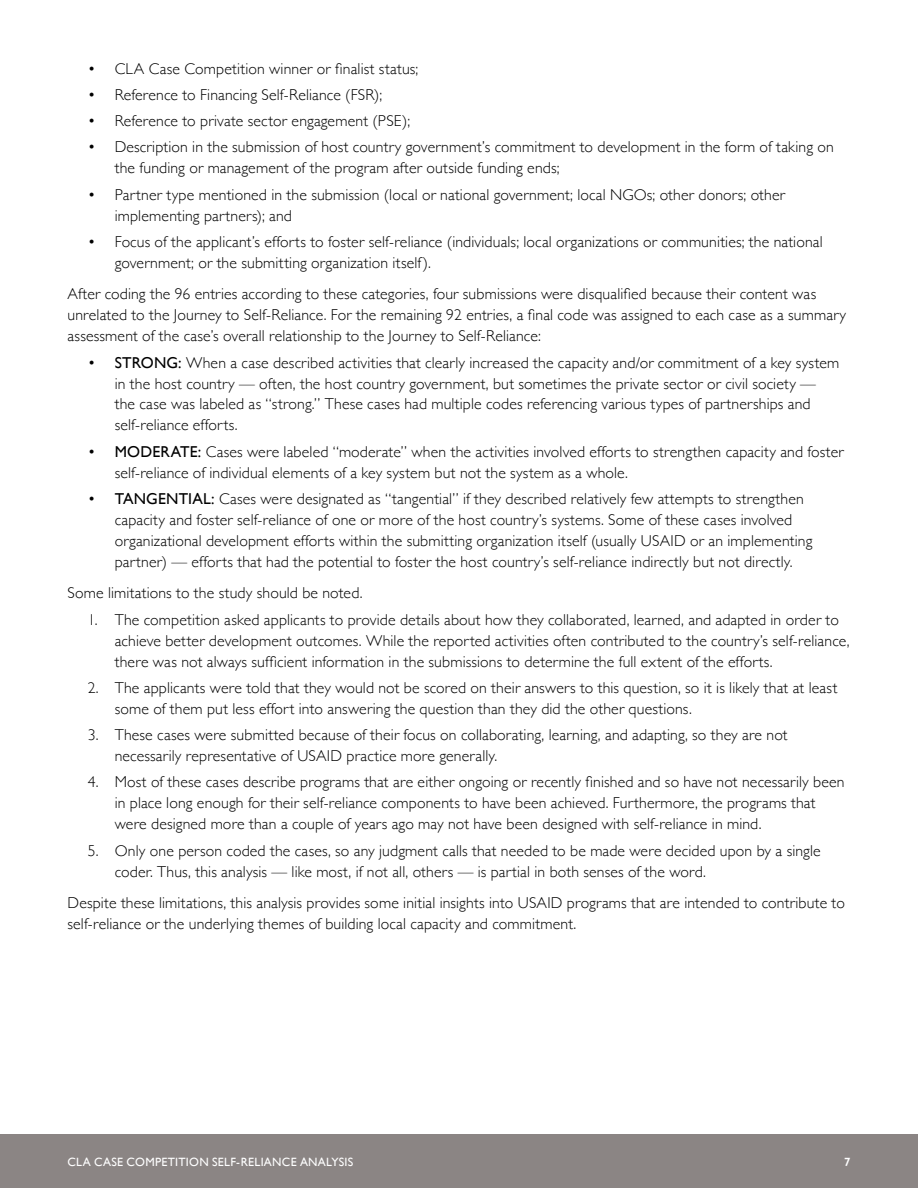
<style>
.page{position:relative;width:918px;height:1188px;background:#fff}
.page>*{position:absolute;margin:0;border:0;box-sizing:border-box;transform-origin:0 0}
.t1{font:300 15.75px/21px "Gill Sans";letter-spacing:.01em;color:#000}
.t2{font:12px "Gill Sans";letter-spacing:.025em;color:#fff}
.t3{font:600 12px "Gill Sans";color:#fff}
.s1{font-weight:400}
</style>
<div class="page">
<div style="left:0;top:1134px;width:918px;height:54px;background:#8b8584"></div>
<p class="t1" style="left:88px;top:57px;width:332px">• CLA Case Competition winner or finalist status;</p>
<p class="t1" style="left:88px;top:83px;width:296px">• Reference to Financing Self-Reliance (FSR);</p>
<p class="t1" style="left:88px;top:110px;width:324px">• Reference to private sector engagement (PSE);</p>
<p class="t1" style="left:115px;top:136px;width:721px;text-indent:-27px">• Description in the submission of host country government’s commitment to development in the form of taking on the funding or management of the program after outside funding ends;</p>
<p class="t1" style="left:115px;top:183px;width:672px;text-indent:-27px">• Partner type mentioned in the submission (local or national government; local NGOs; other donors; other implementing partners); and</p>
<p class="t1" style="left:115px;top:230px;width:709px;text-indent:-27px">• Focus of the applicant’s efforts to foster self-reliance (individuals; local organizations or communities; the national government; or the submitting organization itself).</p>
<p class="t1" style="left:67px;top:283px;width:780px">After coding the 96 entries according to these categories, four submissions were disqualified because their content was unrelated to the Journey to Self-Reliance. For the remaining 92 entries, a final code was assigned to each case as a summary assessment of the case’s overall relationship to the Journey to Self-Reliance:</p>
<p class="t1" style="left:115px;top:351px;width:726px;text-indent:-27px">• <span class="s1">STRONG:</span> When a case described activities that clearly increased the capacity and/or commitment of a key system in the host country — often, the host country government, but sometimes the private sector or civil society — the case was labeled as “strong.” These cases had multiple codes referencing various types of partnerships and self-reliance efforts.</p>
<p class="t1" style="left:115px;top:440px;width:731px;text-indent:-27px">• <span class="s1">MODERATE:</span> Cases were labeled “moderate” when the activities involved efforts to strengthen capacity and foster self-reliance of individual elements of a key system but not the system as a whole.</p>
<p class="t1" style="left:115px;top:488px;width:699px;text-indent:-27px">• <span class="s1">TANGENTIAL:</span> Cases were designated as “tangential” if they described relatively few attempts to strengthen capacity and foster self-reliance of one or more of the host country’s systems. Some of these cases involved organizational development efforts within the submitting organization itself (usually USAID or an implementing partner) — efforts that had the potential to foster the host country’s self-reliance indirectly but not directly.</p>
<p class="t1" style="left:67px;top:582px;width:296px">Some limitations to the study should be noted.</p>
<p class="t1" style="left:115px;top:608px;width:736px;text-indent:-27px">1. The competition asked applicants to provide details about how they collaborated, learned, and adapted in order to achieve better development outcomes. While the reported activities often contributed to the country’s self-reliance, there was not always sufficient information in the submissions to determine the full extent of the efforts.</p>
<p class="t1" style="left:115px;top:677px;width:724px;text-indent:-27px">2. The applicants were told that they would not be scored on their answers to this question, so it is likely that at least some of them put less effort into answering the question than they did the other questions.</p>
<p class="t1" style="left:115px;top:724px;width:674px;text-indent:-27px">3. These cases were submitted because of their focus on collaborating, learning, and adapting, so they are not necessarily representative of USAID practice more generally.</p>
<p class="t1" style="left:115px;top:771px;width:731px;text-indent:-27px">4. Most of these cases describe programs that are either ongoing or recently finished and so have not necessarily been in place long enough for their self-reliance components to have been achieved. Furthermore, the programs that were designed more than a couple of years ago may not have been designed with self-reliance in mind.</p>
<p class="t1" style="left:115px;top:839px;width:708px;text-indent:-27px">5. Only one person coded the cases, so any judgment calls that needed to be made were decided upon by a single coder. Thus, this analysis — like most, if not all, others — is partial in both senses of the word.</p>
<p class="t1" style="left:67px;top:892px;width:779px">Despite these limitations, this analysis provides some initial insights into USAID programs that are intended to contribute to self-reliance or the underlying themes of building local capacity and commitment.</p>
<p class="t2" style="left:68px;top:1154px;width:287px">CLA CASE COMPETITION SELF-RELIANCE ANALYSIS</p>
<p class="t3" style="left:844px;top:1154px;width:8px">7</p>
</div>
